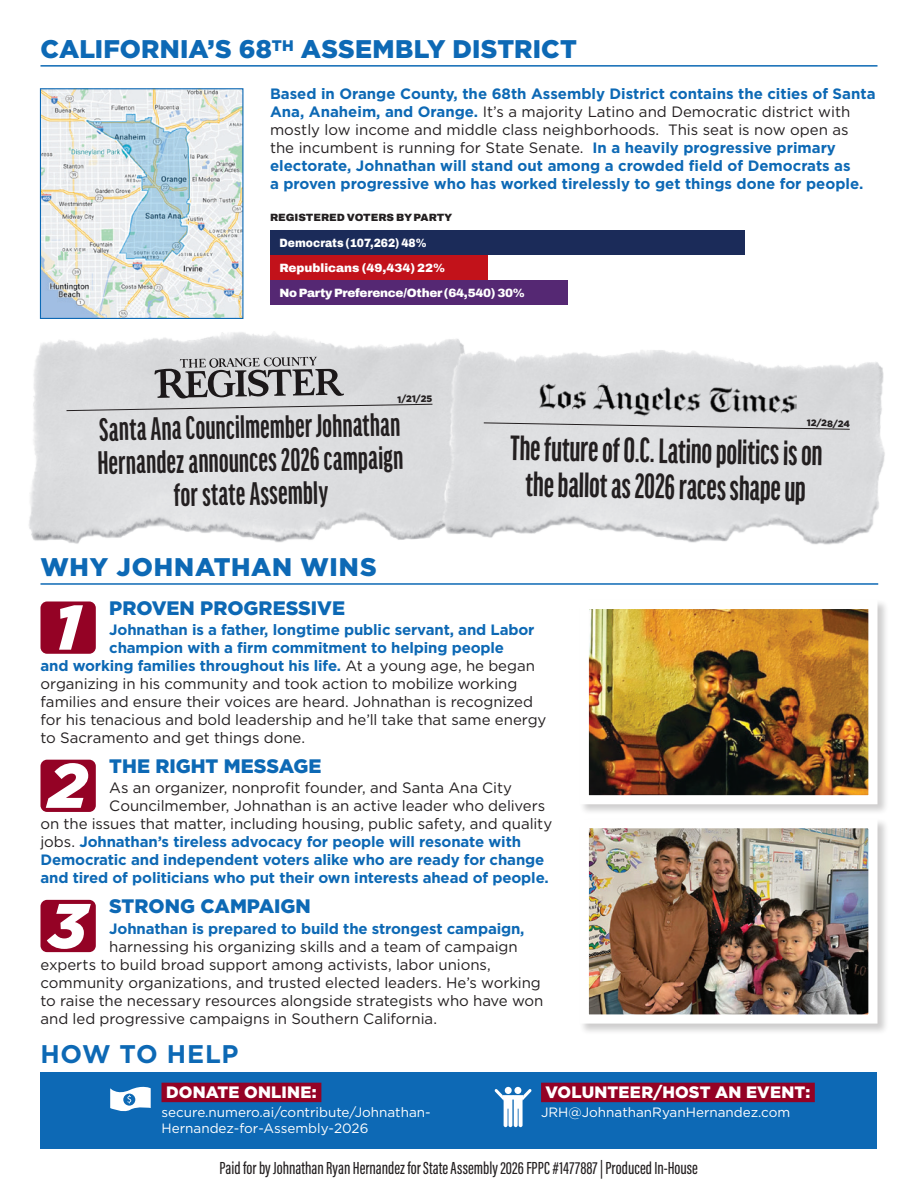
<style>
.page{position:relative;width:918px;height:1188px;background:#fff}
.page>*{position:absolute;margin:0;border:0;box-sizing:border-box;transform-origin:0 0}
.t1{font:italic 900 63px "Gotham";color:#fff}
.t2{font:700 37.5px/36px "Good Headline Pro Comp";color:#231f20;text-align:center}
.t3{font:700 34.65px/33.3px "Good Headline Pro Comp";color:#231f20;text-align:center}
.t4{font:900 25.5px "Gotham";letter-spacing:.01em;color:#0d69b5}
.t5{font:900 25.5px "Gotham";letter-spacing:.03em;color:#0d69b5}
.t6{font:700 25.5px "Gotham";letter-spacing:.025em;color:#0d69b5}
.t7{font:900 19.5px "Gotham";color:#0d69b5}
.t8{font:500 18px "Acumin Pro Extra Cond";color:#231f20}
.t9{font:900 16.5px "Gotham";letter-spacing:.01em;color:#fff}
.t10{font:700 15px/18px "Gotham";letter-spacing:-.01em;color:#0d69b5}
.t11{font:15px/18px "Gotham";letter-spacing:-.005em;color:#231f20}
.t12{font:13.5px/16.8px "Gotham";color:#fff}
.t13{font:900 12px/24.9px "Archivo";color:#fff;scale:.9 1}
.t14{font:900 10.5px "Archivo";color:#231f20}
.t15{font:900 9.3px "Gotham";color:#231f20}
.s1{font-weight:400;color:#231f20}
</style>
<div class="page">
<hr style="left:40px;top:65px;width:838px;height:2px;background:#0d69b5">
<div style="left:41px;top:601px;width:55px;height:53px;background:#940225;border-radius:7px"></div>
<div style="left:41px;top:760px;width:55px;height:52px;background:#940225;border-radius:7px"></div>
<svg style="left:46px;top:763px;width:42px;height:45px"></svg>
<div style="left:41px;top:900px;width:55px;height:52px;background:#940225;border-radius:7px"></div>
<svg style="left:47px;top:904px;width:44px;height:45px"></svg>
<hr style="left:40px;top:583px;width:838px;height:2px;background:#0d69b5">
<img style="left:29px;top:332px;width:435px;height:212px">
<svg style="left:66px;top:357px;width:365px;height:54px;background:#bebec0"></svg>
<img style="left:431px;top:346px;width:454px;height:199px">
<img style="left:537px;top:382px;width:260px;height:37px">
<svg style="left:483px;top:422px;width:367px;height:8px;background:#c5c5c7"></svg>
<div style="left:40px;top:1072px;width:838px;height:76px;background:#0d69b5"></div>
<div style="left:541px;top:1083px;width:274px;height:19px;background:#940225"></div>
<div style="left:505px;top:1087px;width:7px;height:7px;background:#fff;border-radius:50%"></div>
<svg style="left:495px;top:1089px;width:37px;height:38px"></svg>
<div style="left:162px;top:1083px;width:159px;height:19px;background:#940225"></div>
<svg style="left:110px;top:1086px;width:41px;height:26px"></svg>
<img style="left:42px;top:90px;width:199px;height:227px">
<div style="left:40px;top:88px;width:203px;height:231px;border:1px solid #0d69b5"></div>
<div style="left:579px;top:599px;width:310px;height:217px;background:#231f20;opacity:.22"></div>
<img style="left:590px;top:610px;width:278px;height:184px">
<div style="left:580px;top:600px;width:298px;height:204px;border:9px solid #fff"></div>
<div style="left:579px;top:818px;width:310px;height:217px;background:#231f20;opacity:.22"></div>
<img style="left:590px;top:829px;width:278px;height:185px">
<div style="left:580px;top:819px;width:298px;height:205px;border:9px solid #fff"></div>
<div style="left:270px;top:230px;width:474px;height:25px;background:#1b2b59"></div>
<div style="left:270px;top:255px;width:218px;height:25px;background:#c2121a"></div>
<div style="left:270px;top:280px;width:298px;height:25px;background:#552873"></div>
<h3 class="t4" style="left:40px;top:35px;width:538px">CALIFORNIA’S 68<sup>TH</sup> ASSEMBLY DISTRICT</h3>
<p class="t10" style="left:270px;top:84px;width:607px">Based in Orange County, the 68th Assembly District contains the cities of Santa Ana, Anaheim, and Orange. <span class="s1">It’s a majority Latino and Democratic district with mostly low income and middle class neighborhoods. This seat is now open as the incumbent is running for State Senate.</span> In a heavily progressive primary electorate, Johnathan will stand out among a crowded field of Democrats as<br>a proven progressive who has worked tirelessly to get things done for people.</p>
<p class="t14" style="left:270px;top:209px;width:184px">REGISTERED VOTERS BY PARTY</p>
<p class="t13" style="left:280px;top:230px;width:274px">Democrats (107,262) 48%<br>Republicans (49,434) 22%<br>No Party Preference/Other (64,540) 30%</p>
<p class="t15" style="left:397px;top:394px;width:36px;rotate:-1deg">1/21/25</p>
<h3 class="t3" style="left:97px;top:413px;width:307px;rotate:-1deg">Santa Ana Councilmember Johnathan<br>Hernandez announces 2026 campaign for state Assembly</h3>
<p class="t15" style="left:807px;top:418px;width:44px;rotate:1deg">12/28/24</p>
<h2 class="t2" style="left:511px;top:430px;width:314px;rotate:1deg">The future of O.C. Latino politics is on the ballot as 2026 races shape up</h2>
<h3 class="t5" style="left:40px;top:553px;width:338px">WHY JOHNATHAN WINS</h3>
<h3 class="t7" style="left:109px;top:597px;width:237px">PROVEN PROGRESSIVE</h3>
<p class="t10" style="left:109px;top:621px;width:427px">Johnathan is a father, longtime public servant, and Labor</p>
<p class="t10" style="left:109px;top:639px;width:396px">champion with a firm commitment to helping people</p>
<p class="t10" style="left:41px;top:657px;width:496px">and working families throughout his life. <span class="s1">At a young age, he began</span></p>
<p class="t11" style="left:41px;top:675px;width:478px">organizing in his community and took action to mobilize working</p>
<p class="t11" style="left:41px;top:693px;width:494px">families and ensure their voices are heard. Johnathan is recognized</p>
<p class="t11" style="left:41px;top:711px;width:507px">for his tenacious and bold leadership and he’ll take that same energy</p>
<p class="t11" style="left:41px;top:729px;width:266px">to Sacramento and get things done.</p>
<h3 class="t7" style="left:109px;top:755px;width:214px">THE RIGHT MESSAGE</h3>
<p class="t11" style="left:109px;top:779px;width:404px">As an organizer, nonprofit founder, and Santa Ana City</p>
<p class="t11" style="left:109px;top:797px;width:438px">Councilmember, Johnathan is an active leader who delivers</p>
<p class="t11" style="left:41px;top:815px;width:513px">on the issues that matter, including housing, public safety, and quality</p>
<p class="t10" style="left:41px;top:833px;width:482px"><span class="s1">jobs.</span> Johnathan’s tireless advocacy for people will resonate with</p>
<p class="t10" style="left:41px;top:851px;width:505px">Democratic and independent voters alike who are ready for change</p>
<p class="t10" style="left:41px;top:869px;width:510px">and tired of politicians who put their own interests ahead of people.</p>
<h3 class="t7" style="left:109px;top:895px;width:203px">STRONG CAMPAIGN</h3>
<p class="t10" style="left:109px;top:919px;width:417px">Johnathan is prepared to build the strongest campaign,</p>
<p class="t11" style="left:41px;top:937px;width:505px;text-indent:69px">harnessing his organizing skills and a team of campaign experts to build broad support among activists, labor unions, community organizations, and trusted elected leaders. He’s working to raise the necessary resources alongside strategists who have won and led progressive campaigns in Southern California.</p>
<h1 class="t1" style="left:54px;top:584px;width:29px">1</h1>
<h3 class="t6" style="left:40px;top:1039px;width:199px">HOW TO HELP</h3>
<p class="t9" style="left:166px;top:1083px;width:152px">DONATE ONLINE:</p>
<p class="t12" style="left:162px;top:1103px;width:271px">secure.numero.ai/contribute/Johnathan-<br>Hernandez-for-Assembly-2026</p>
<p class="t9" style="left:546px;top:1083px;width:266px">VOLUNTEER/HOST AN EVENT:</p>
<p class="t12" style="left:541px;top:1103px;width:251px">JRH@JohnathanRyanHernandez.com</p>
<p class="t8" style="left:220px;top:1158px;width:480px">Paid for by Johnathan Ryan Hernandez for State Assembly 2026 FPPC #1477887 | Produced In-House</p>
</div>
